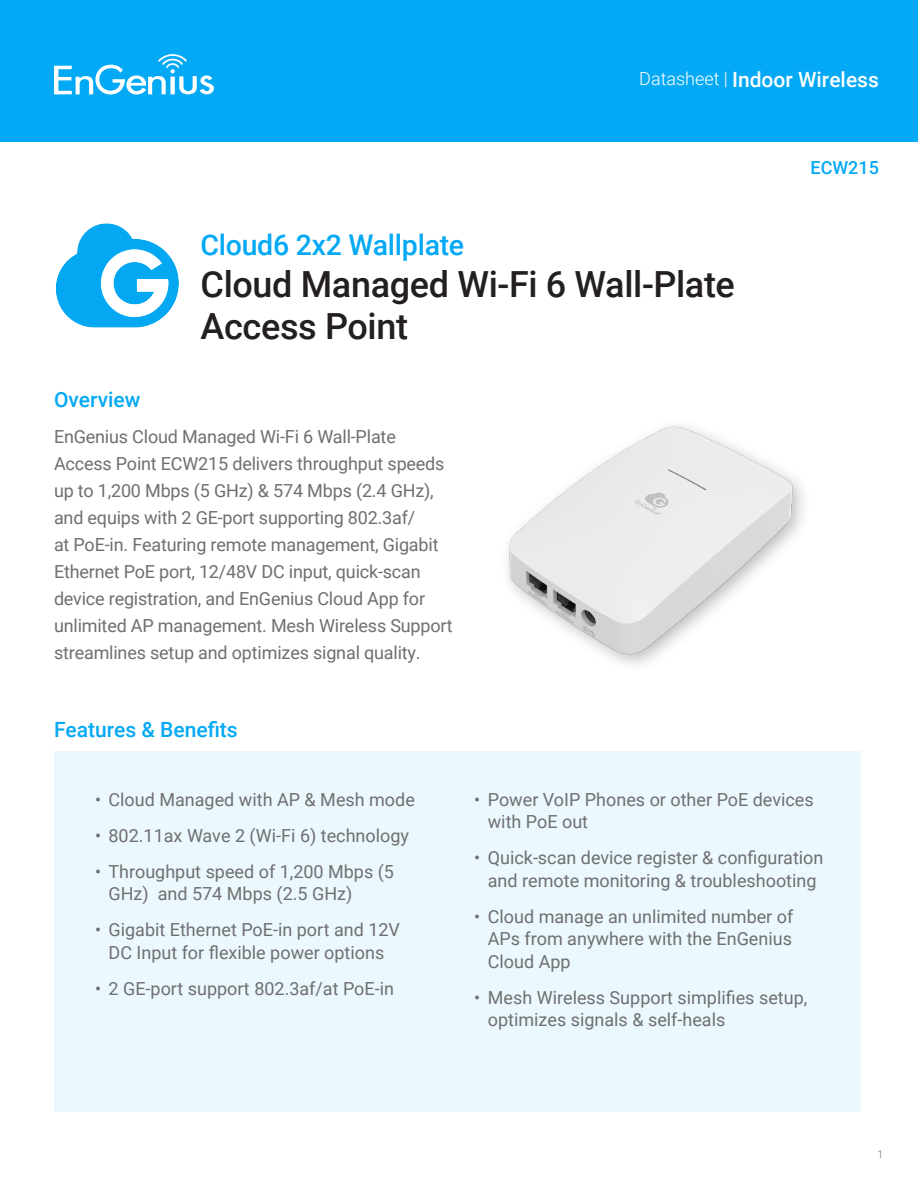
<style>
.page{position:relative;width:918px;height:1188px;background:#fff}
.page>*{position:absolute;margin:0;border:0;box-sizing:border-box;transform-origin:0 0}
.t1{font:500 36px/42px "Roboto";letter-spacing:-.01em;color:#231f20}
.t2{font:500 28.5px "Roboto";letter-spacing:-.01em;color:#03a9f4}
.t3{font:500 21px "Roboto";color:#03a9f4}
.t4{font:500 21px "Roboto";color:#fff}
.t5{font:18px/27px "Roboto";color:#6f6f6f}
.t6{font:500 18px "Roboto";color:#03a9f4}
.t7{font:300 10.5px "Roboto";color:#6f7073}
.s1{font-weight:300;font-size:18px}
</style>
<div class="page">
<div style="left:0;top:0;width:918px;height:142px;background:#03a9f4"></div>
<svg style="left:54px;top:54px;width:160px;height:41px"></svg>
<div style="left:54px;top:752px;width:807px;height:360px;background:#ebf8fe"></div>
<img style="left:508px;top:426px;width:295px;height:239px">
<img style="left:55px;top:223px;width:124px;height:105px">
<p class="t4" style="left:639px;top:65px;width:241px"><span class="s1">Datasheet |</span> Indoor Wireless</p>
<p class="t2" style="left:201px;top:225px;width:265px">Cloud6 2x2 Wallplate</p>
<p class="t1" style="left:201px;top:262px;width:536px">Cloud Managed Wi-Fi 6 Wall-Plate<br>Access Point</p>
<p class="t3" style="left:54px;top:385px;width:88px">Overview</p>
<p class="t5" style="left:54px;top:422px;width:400px">EnGenius Cloud Managed Wi-Fi 6 Wall-Plate Access Point ECW215 delivers throughput speeds up to 1,200 Mbps (5 GHz) &amp; 574 Mbps (2.4 GHz), and equips with 2 GE-port supporting 802.3af/<br>at PoE-in. Featuring remote management, Gigabit Ethernet PoE port, 12/48V DC input, quick-scan device registration, and EnGenius Cloud App for unlimited AP management. Mesh Wireless Support streamlines setup and optimizes signal quality.</p>
<p class="t3" style="left:54px;top:715px;width:185px">Features &amp; Benefits</p>
<p class="t6" style="left:811px;top:155px;width:70px">ECW215</p>
<p class="t5" style="left:95px;top:785px;width:321px">• Cloud Managed with AP &amp; Mesh mode</p>
<p class="t5" style="left:95px;top:821px;width:316px">• 802.11ax Wave 2 (Wi-Fi 6) technology</p>
<p class="t5" style="left:109px;top:859px;width:287px;line-height:22.5px;text-indent:-14px">• Throughput speed of 1,200 Mbps (5<br>GHz) and 574 Mbps (2.5 GHz)</p>
<p class="t5" style="left:95px;top:918px;width:307px;line-height:22.5px;text-align:center">• Gigabit Ethernet PoE-in port and 12V<br>DC Input for flexible power options</p>
<p class="t5" style="left:95px;top:974px;width:301px">• 2 GE-port support 802.3af/at PoE-in</p>
<p class="t5" style="left:488px;top:787px;width:327px;line-height:22.5px;text-indent:-14px">• Power VoIP Phones or other PoE devices with PoE out</p>
<p class="t5" style="left:474px;top:846px;width:351px;line-height:22.5px;text-align:center">• Quick-scan device register &amp; configuration and remote monitoring &amp; troubleshooting</p>
<p class="t5" style="left:488px;top:904px;width:307px;line-height:22.5px;text-align:justify;text-indent:-14px">• Cloud manage an unlimited number of APs from anywhere with the EnGenius Cloud App</p>
<p class="t5" style="left:488px;top:985px;width:321px;line-height:22.5px;text-indent:-14px">• Mesh Wireless Support simplifies setup, optimizes signals &amp; self-heals</p>
<p class="t7" style="left:878px;top:1147px;width:7px">1</p>
</div>
